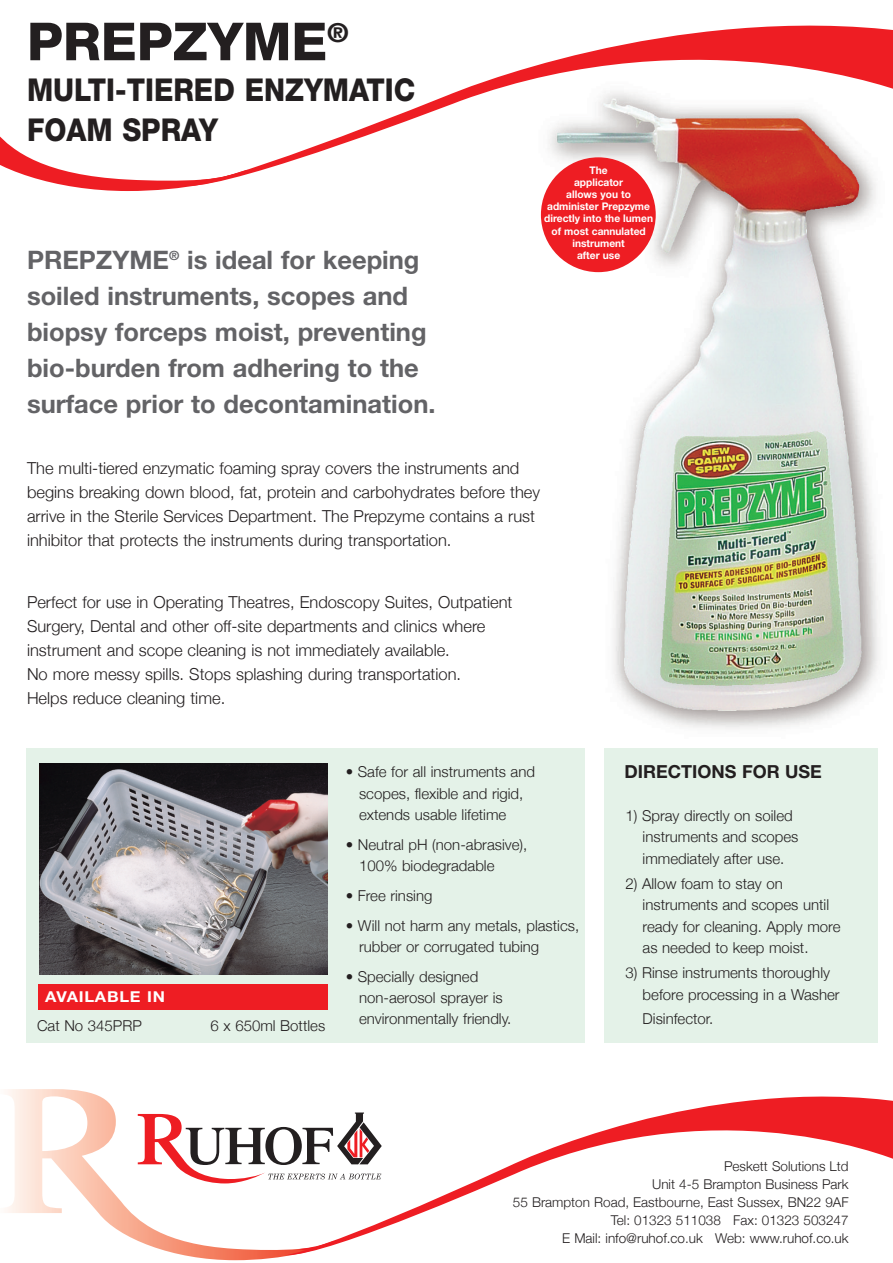
<style>
.page{position:relative;width:893px;height:1263px;background:#fff}
.page>*{position:absolute;margin:0;border:0;box-sizing:border-box;transform-origin:0 0}
.t1{font:800 52.5px "Helvetica Neue";color:#231f20}
.t2{font:800 31.5px/40.5px "Helvetica Neue";color:#231f20;scale:.9 1}
.t3{font:700 25.5px/36px "Helvetica Neue";color:#636366}
.t4{font:700 18px "Helvetica Neue";color:#231f20}
.t5{font:300 16.5px/24px "Helvetica Neue";color:#231f20}
.t6{font:300 15px/21.3px "Helvetica Neue";color:#231f20}
.t7{font:700 15px "Helvetica Neue";letter-spacing:.045em;color:#fff;scale:1.1 1}
.t8{font:300 13.5px/18px "Helvetica Neue";color:#231f20;text-align:right}
.t9{font:700 10.5px/12px "Helvetica Neue";color:#fff;text-align:center}
</style>
<div class="page">
<img style="left:540px;top:188px;width:340px;height:541px">
<svg style="left:256px;top:25px;width:637px;height:163px"></svg>
<svg style="left:0;top:136px;width:256px;height:55px"></svg>
<div style="left:26px;top:748px;width:851px;height:294px;background:#e4f2e8"></div>
<img style="left:39px;top:764px;width:288px;height:211px">
<div style="left:585px;top:741px;width:19px;height:315px;background:#fff"></div>
<svg style="left:7px;top:1089px;width:279px;height:171px"></svg>
<svg style="left:286px;top:1096px;width:607px;height:160px"></svg>
<svg style="left:298px;top:1241px;width:35px;height:9px"></svg>
<div style="left:38px;top:984px;width:290px;height:25px;background:#ee1d23"></div>
<div style="left:541px;top:157px;width:115px;height:115px;background:#ee1d23;border-radius:50%"></div>
<h1 class="t1" style="left:27px;top:23px;width:323px">PREPZYME<sup>®</sup></h1>
<h2 class="t2" style="left:27px;top:72px;width:433px">MULTI-TIERED ENZYMATIC<br>FOAM SPRAY</h2>
<h3 class="t3" style="left:27px;top:244px;width:410px">PREPZYME<sup>®</sup> is ideal for keeping soiled instruments, scopes and biopsy forceps moist, preventing bio-burden from adhering to the surface prior to decontamination.</h3>
<p class="t9" style="left:544px;top:166px;width:110px">The<br>applicator<br>allows you to administer Prepzyme directly into the lumen of most cannulated instrument<br>after use</p>
<p class="t5" style="left:27px;top:456px;width:515px">The multi-tiered enzymatic foaming spray covers the instruments and begins breaking down blood, fat, protein and carbohydrates before they arrive in the Sterile Services Department. The Prepzyme contains a rust inhibitor that protects the instruments during transportation.</p>
<p class="t5" style="left:27px;top:589px;width:487px">Perfect for use in Operating Theatres, Endoscopy Suites, Outpatient Surgery, Dental and other off-site departments and clinics where instrument and scope cleaning is not immediately available.<br>No more messy spills. Stops splashing during transportation.<br>Helps reduce cleaning time.</p>
<p class="t7" style="left:45px;top:991px;width:110px">AVAILABLE IN</p>
<p class="t6" style="left:37px;top:1014px;width:106px">Cat No 345PRP</p>
<p class="t6" style="left:211px;top:1014px;width:116px">6 x 650ml Bottles</p>
<p class="t6" style="left:359px;top:761px;width:178px;text-indent:-13px">• Safe for all instruments and scopes, flexible and rigid, extends usable lifetime</p>
<p class="t6" style="left:359px;top:833px;width:170px;text-indent:-13px">• Neutral pH (non-abrasive),<br>100% biodegradable</p>
<p class="t6" style="left:346px;top:884px;width:88px">• Free rinsing</p>
<p class="t6" style="left:359px;top:914px;width:222px;text-indent:-13px">• Will not harm any metals, plastics, rubber or corrugated tubing</p>
<p class="t6" style="left:359px;top:965px;width:154px;text-indent:-13px">• Specially designed non-aerosol sprayer is environmentally friendly.</p>
<p class="t4" style="left:625px;top:765px;width:199px">DIRECTIONS FOR USE</p>
<p class="t6" style="left:643px;top:805px;width:157px;text-indent:-17px">1) Spray directly on soiled instruments and scopes immediately after use.</p>
<p class="t6" style="left:643px;top:873px;width:199px;text-indent:-17px">2) Allow foam to stay on instruments and scopes until ready for cleaning. Apply more as needed to keep moist.</p>
<p class="t6" style="left:643px;top:962px;width:199px;text-indent:-17px">3) Rinse instruments thoroughly before processing in a Washer</p>
<p class="t6" style="left:643px;top:1007px;width:72px">Disinfector.</p>
<p class="t8" style="left:513px;top:1157px;width:337px">Peskett Solutions Ltd<br>Unit 4-5 Brampton Business Park<br>55 Brampton Road, Eastbourne, East Sussex, BN22 9AF Tel: 01323 511038 Fax: 01323 503247<br>E Mail: info@ruhof.co.uk Web: www.ruhof.co.uk</p>
</div>
